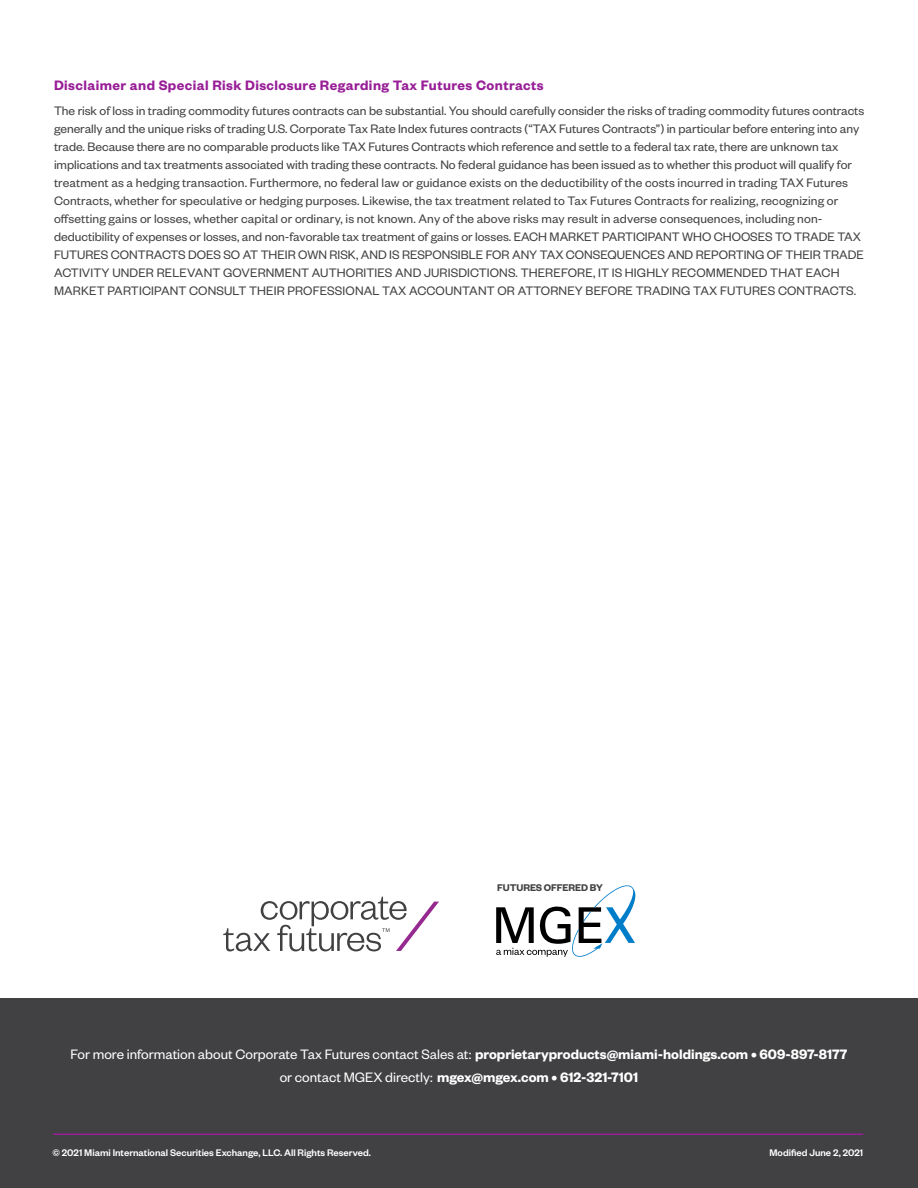
<style>
.page{position:relative;width:918px;height:1188px;background:#fff}
.page>*{position:absolute;margin:0;border:0;box-sizing:border-box;transform-origin:0 0}
.t1{font:15px/22.5px "Founders Grotesk";color:#fff;text-align:center}
.t2{font:600 15px "Founders Grotesk";letter-spacing:.03em;color:#981e97}
.t3{font:13.5px/18px "Founders Grotesk";color:#414042}
.t4{font:600 10.65px "Founders Grotesk";letter-spacing:-.01em;color:#414042}
.t5{font:500 10.5px "Founders Grotesk";color:#fff}
.s1{font-weight:600}
</style>
<div class="page">
<div style="left:0;top:998px;width:918px;height:190px;background:#414042"></div>
<hr style="left:53px;top:1133px;width:810px;height:2px;background:#981e97">
<svg style="left:496px;top:885px;width:139px;height:72px"></svg>
<svg style="left:223px;top:897px;width:216px;height:54px"></svg>
<p class="t2" style="left:54px;top:76px;width:491px">Disclaimer and Special Risk Disclosure Regarding Tax Futures Contracts</p>
<p class="t3" style="left:54px;top:101px;width:812px">The risk of loss in trading commodity futures contracts can be substantial. You should carefully consider the risks of trading commodity futures contracts generally and the unique risks of trading U.S. Corporate Tax Rate Index futures contracts (“TAX Futures Contracts”) in particular before entering into any trade. Because there are no comparable products like TAX Futures Contracts which reference and settle to a federal tax rate, there are unknown tax implications and tax treatments associated with trading these contracts. No federal guidance has been issued as to whether this product will qualify for treatment as a hedging transaction. Furthermore, no federal law or guidance exists on the deductibility of the costs incurred in trading TAX Futures Contracts, whether for speculative or hedging purposes. Likewise, the tax treatment related to Tax Futures Contracts for realizing, recognizing or offsetting gains or losses, whether capital or ordinary, is not known. Any of the above risks may result in adverse consequences, including non&shy;deductibility of expenses or losses, and non-favorable tax treatment of gains or losses. EACH MARKET PARTICIPANT WHO CHOOSES TO TRADE TAX FUTURES CONTRACTS DOES SO AT THEIR OWN RISK, AND IS RESPONSIBLE FOR ANY TAX CONSEQUENCES AND REPORTING OF THEIR TRADE ACTIVITY UNDER RELEVANT GOVERNMENT AUTHORITIES AND JURISDICTIONS. THEREFORE, IT IS HIGHLY RECOMMENDED THAT EACH MARKET PARTICIPANT CONSULT THEIR PROFESSIONAL TAX ACCOUNTANT OR ATTORNEY BEFORE TRADING TAX FUTURES CONTRACTS.</p>
<p class="t4" style="left:497px;top:881px;width:107px">FUTURES OFFERED BY</p>
<p class="t1" style="left:71px;top:1042px;width:778px">For more information about Corporate Tax Futures contact Sales at: <span class="s1">proprietaryproducts@miami-holdings.com • 609-897-8177 </span>or contact MGEX directly: <span class="s1">mgex@mgex.com • 612-321-7101</span></p>
<p class="t5" style="left:52px;top:1146px;width:320px">© 2021 Miami International Securities Exchange, LLC. All Rights Reserved.</p>
<p class="t5" style="left:770px;top:1146px;width:95px">Modified June 2, 2021</p>
</div>
